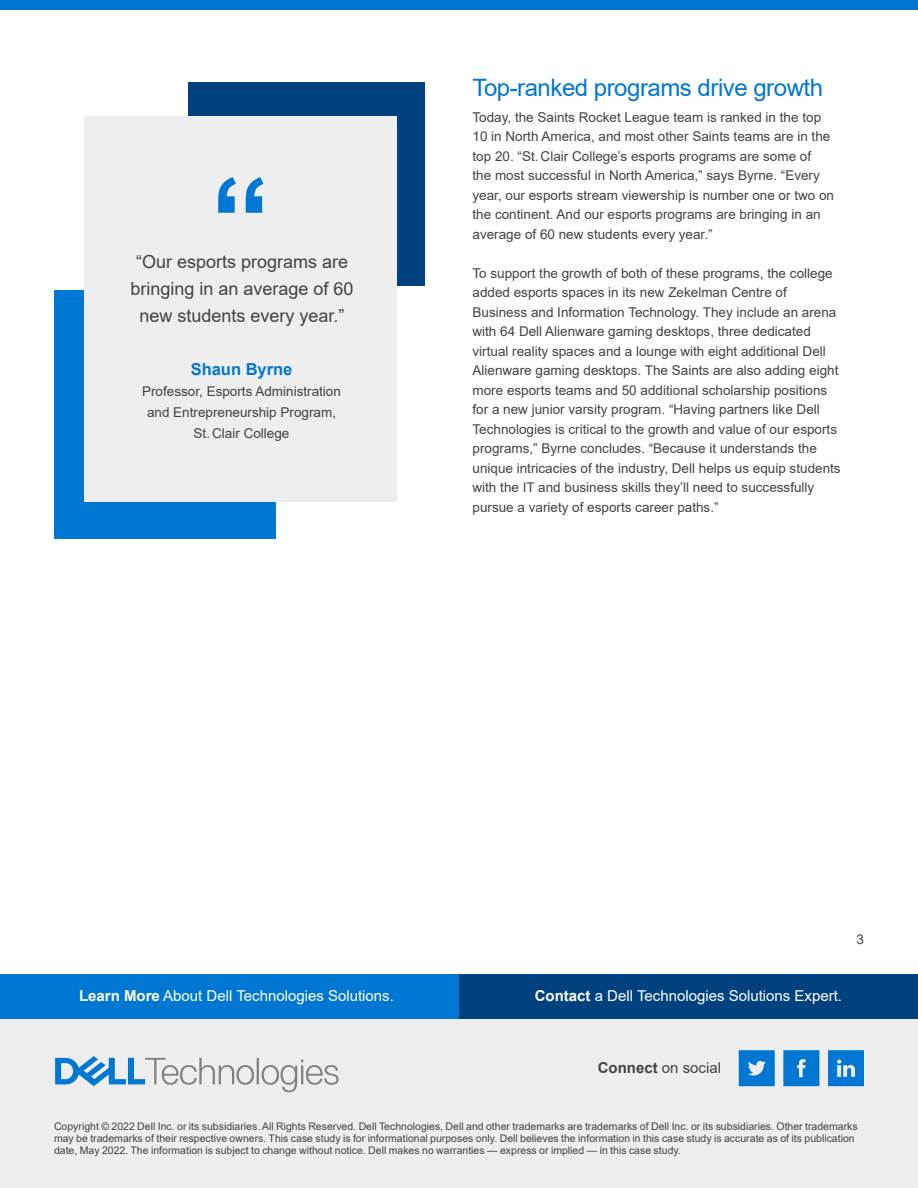
<style>
.page{position:relative;width:918px;height:1188px;background:#fff}
.page>*{position:absolute;margin:0;border:0;box-sizing:border-box;transform-origin:0 0}
.t1{font:700 120px "Arial";color:#0077d2}
.Paragraph-Header{font:24px "Arial";letter-spacing:-.02em;color:#0077d2}
.t2{font:18px/27px "Arial";color:#424242;text-align:center}
.Quote_Name{font:700 16.5px "Arial";color:#0077d2}
.CTA_call_out{font:15px "Arial";color:#fff}
.CTA_call_out-2{font:15px "Arial";color:#424242}
.Paragraph{font:13.5px/19.5px "Arial";color:#424242}
.Quote_Title___Compan{font:13.5px/21px "Arial";color:#424242;text-align:center}
.Page_Numbers{font:13.5px "Arial";color:#424242}
.LAST_PAGE_Disclaimer{font:10.5px/12px "Arial";color:#424242}
.s1{font-weight:700}
</style>
<div class="page">
<div style="left:0;top:0;width:918px;height:10px;background:#0077d2"></div>
<div style="left:188px;top:82px;width:236px;height:203px;background:#00427f"></div>
<div style="left:54px;top:290px;width:222px;height:249px;background:#0077d2"></div>
<div style="left:84px;top:116px;width:313px;height:385px;background:#eee"></div>
<div style="left:0;top:1019px;width:918px;height:169px;background:#eee"></div>
<div style="left:0;top:974px;width:459px;height:45px;background:#0077d2"></div>
<div style="left:459px;top:974px;width:459px;height:45px;background:#00427f"></div>
<svg style="left:783px;top:1050px;width:36px;height:36px"></svg>
<svg style="left:739px;top:1050px;width:36px;height:36px"></svg>
<svg style="left:828px;top:1050px;width:36px;height:36px"></svg>
<svg style="left:55px;top:1056px;width:284px;height:36px"></svg>
<p class="t1" style="left:210px;top:137px;width:61px">“</p>
<p class="t2" style="left:130px;top:248px;width:225px">“Our esports programs are bringing in an average of 60 new students every year.”</p>
<p class="Quote_Name" style="left:191px;top:357px;width:103px">Shaun Byrne</p>
<p class="Quote_Title___Compan" style="left:142px;top:380px;width:200px">Professor, Esports Administration and Entrepreneurship Program,<br>St. Clair College</p>
<p class="Paragraph-Header" style="left:472px;top:71px;width:352px">Top-ranked programs drive growth</p>
<p class="Paragraph" style="left:472px;top:107px;width:363px">Today, the Saints Rocket League team is ranked in the top 10 in North America, and most other Saints teams are in the top 20. “St. Clair College’s esports programs are some of<br>the most successful in North America,” says Byrne. “Every year, our esports stream viewership is number one or two on the continent. And our esports programs are bringing in an average of 60 new students every year.”</p>
<p class="Paragraph" style="left:472px;top:263px;width:370px">To support the growth of both of these programs, the college added esports spaces in its new Zekelman Centre of Business and Information Technology. They include an arena with 64 Dell Alienware gaming desktops, three dedicated virtual reality spaces and a lounge with eight additional Dell Alienware gaming desktops. The Saints are also adding eight more esports teams and 50 additional scholarship positions for a new junior varsity program. “Having partners like Dell Technologies is critical to the growth and value of our esports programs,” Byrne concludes. “Because it understands the unique intricacies of the industry, Dell helps us equip students with the IT and business skills they’ll need to successfully pursue a variety of esports career paths.”</p>
<p class="Page_Numbers" style="left:856px;top:930px;width:9px">3</p>
<p class="CTA_call_out" style="left:79px;top:986px;width:316px"><span class="s1">Learn More</span> About Dell Technologies Solutions.</p>
<p class="CTA_call_out" style="left:535px;top:986px;width:309px"><span class="s1">Contact</span> a Dell Technologies Solutions Expert.</p>
<p class="CTA_call_out-2" style="left:598px;top:1058px;width:125px"><span class="s1">Connect</span> on social</p>
<p class="LAST_PAGE_Disclaimer" style="left:54px;top:1120px;width:805px">Copyright © 2022 Dell Inc. or its subsidiaries. All Rights Reserved. Dell Technologies, Dell and other trademarks are trademarks of Dell Inc. or its subsidiaries. Other trademarks may be trademarks of their respective owners. This case study is for informational purposes only. Dell believes the information in this case study is accurate as of its publication date, May 2022. The information is subject to change without notice. Dell makes no warranties — express or implied — in this case study.</p>
</div>
